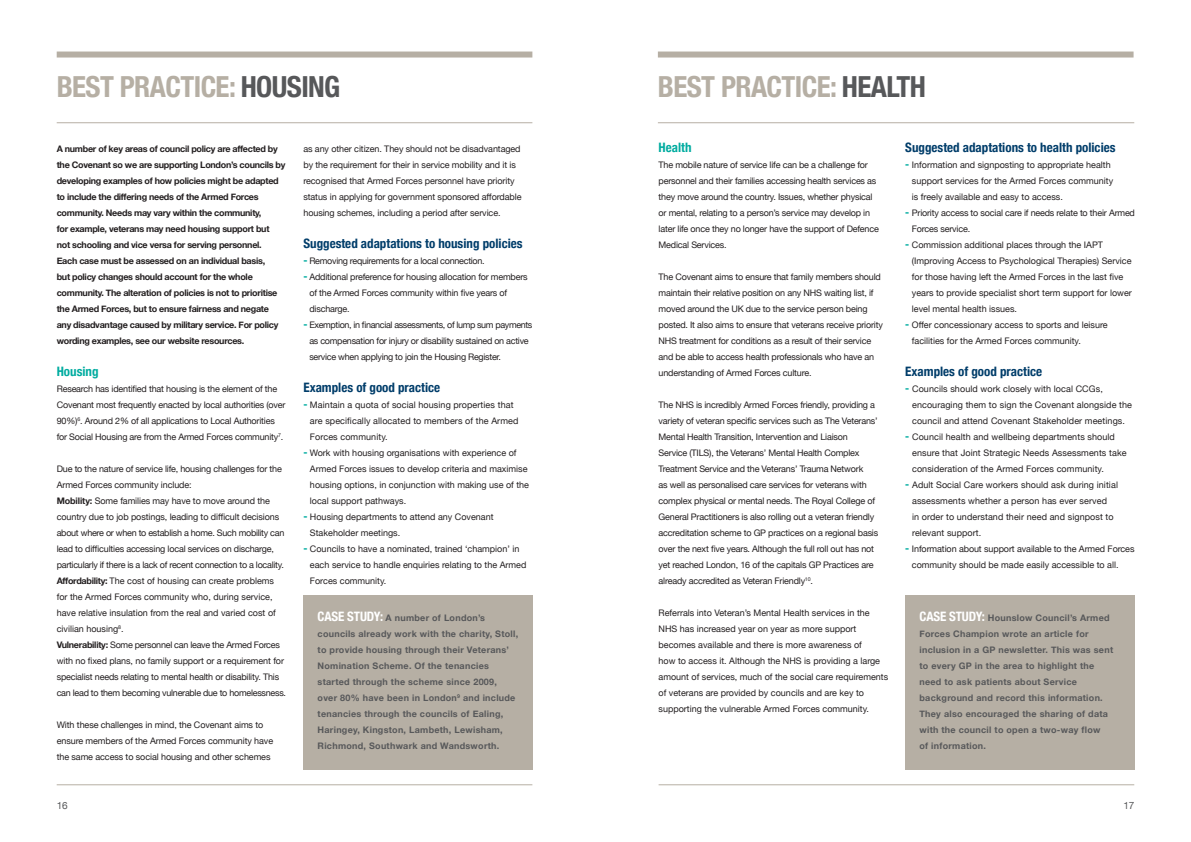
<style>
.page{position:relative;width:1191px;height:842px;background:#fff}
.page>*{position:absolute;margin:0;border:0;box-sizing:border-box;transform-origin:0 0}
.t1{font:700 condensed 29px "Helvetica Neue";letter-spacing:-.02em;color:#b6afa4}
.t2{font:700 condensed 13px "Helvetica Neue";color:#003d6a}
.t3{font:700 condensed 13px "Helvetica Neue";color:#00aca0}
.t4{font:10px "Helvetica Neue";color:#57585a}
.t5{font:9px/16px "Helvetica Neue";letter-spacing:-.01em;color:#231f20}
.t6{font:700 9px/16px "Helvetica Neue";letter-spacing:.03em;color:#57585a}
.t7{font:700 9px/16px "Helvetica Neue";letter-spacing:-.03em;color:#231f20}
.t8{font:9px/16px "Helvetica Neue";letter-spacing:.01em;color:#231f20}
.t9{font:9px/16px "Helvetica Neue";letter-spacing:-.03em;color:#231f20}
.s1{color:#57585a}
.s2{font-weight:700}
.s3{font-weight:700;font-stretch:condensed;font-size:11px;color:#00aca0}
.s4{font-stretch:condensed;font-size:13px;color:#fff}
</style>
<div class="page">
<div style="left:303px;top:595px;width:230px;height:175px;background:#b6afa4"></div>
<div style="left:905px;top:595px;width:230px;height:175px;background:#b6afa4"></div>
<hr style="left:658px;top:784px;width:476px;height:1px;background:#b6afa4">
<hr style="left:57px;top:784px;width:475px;height:1px;background:#b6afa4">
<div style="left:57px;top:52px;width:475px;height:6px;background:#b6afa4"></div>
<div style="left:658px;top:52px;width:475px;height:6px;background:#b6afa4"></div>
<hr style="left:57px;top:122px;width:475px;height:1px;background:#b6afa4">
<hr style="left:658px;top:122px;width:476px;height:1px;background:#b6afa4">
<h1 class="t1" style="left:57px;top:63px;width:285px">BEST PRACTICE: <span class="s1">HOUSING</span></h1>
<h1 class="t1" style="left:658px;top:63px;width:269px">BEST PRACTICE: <span class="s1">HEALTH</span></h1>
<p class="t7" style="left:57px;top:141px;width:230px">A number of key areas of council policy are affected by the Covenant so we are supporting London’s councils by developing examples of how policies might be adapted to include the differing needs of the Armed Forces community. Needs may vary within the community,<br>for example, veterans may need housing support but<br>not schooling and vice versa for serving personnel.<br>Each case must be assessed on an individual basis,<br>but policy changes should account for the whole community. The alteration of policies is not to prioritise the Armed Forces, but to ensure fairness and negate any disadvantage caused by military service. For policy wording examples, see our website resources.</p>
<h2 class="t3" style="left:57px;top:361px;width:43px">Housing</h2>
<p class="t5" style="left:57px;top:381px;width:230px">Research has identified that housing is the element of the Covenant most frequently enacted by local authorities (over 90%)<sup>6</sup>. Around 2% of all applications to Local Authorities for Social Housing are from the Armed Forces community<sup>7</sup>.</p>
<p class="t5" style="left:57px;top:461px;width:231px">Due to the nature of service life, housing challenges for the Armed Forces community include:<br><span class="s2">Mobility:</span> Some families may have to move around the country due to job postings, leading to difficult decisions about where or when to establish a home. Such mobility can lead to difficulties accessing local services on discharge, particularly if there is a lack of recent connection to a locality.<br><span class="s2">Affordability:</span> The cost of housing can create problems for the Armed Forces community who, during service, have relative insulation from the real and varied cost of civilian housing<sup>8</sup>.<br><span class="s2">Vulnerability:</span> Some personnel can leave the Armed Forces with no fixed plans, no family support or a requirement for specialist needs relating to mental health or disability. This can lead to them becoming vulnerable due to homelessness.</p>
<p class="t5" style="left:57px;top:717px;width:218px">With these challenges in mind, the Covenant aims to ensure members of the Armed Forces community have the same access to social housing and other schemes</p>
<p class="t5" style="left:303px;top:141px;width:220px">as any other citizen. They should not be disadvantaged by the requirement for their in service mobility and it is recognised that Armed Forces personnel have priority status in applying for government sponsored affordable housing schemes, including a period after service.</p>
<h2 class="t2" style="left:303px;top:233px;width:221px">Suggested adaptations to housing policies</h2>
<p class="t9" style="left:303px;top:253px;width:183px"><span class="s3">-</span> Removing requirements for a local connection.</p>
<p class="t5" style="left:309px;top:269px;width:220px;text-indent:-6px"><span class="s3">-</span> Additional preference for housing allocation for members of the Armed Forces community within five years of discharge.</p>
<p class="t9" style="left:309px;top:317px;width:224px;text-indent:-6px"><span class="s3">-</span> Exemption, in financial assessments, of lump sum payments as compensation for injury or disability sustained on active service when applying to join the Housing Register.</p>
<h2 class="t2" style="left:303px;top:377px;width:138px">Examples of good practice</h2>
<p class="t8" style="left:310px;top:397px;width:210px;text-indent:-7px"><span class="s3">-</span> Maintain a quota of social housing properties that are specifically allocated to members of the Armed<br>Forces community.</p>
<p class="t5" style="left:310px;top:445px;width:221px;text-indent:-7px"><span class="s3">-</span> Work with housing organisations with experience of Armed Forces issues to develop criteria and maximise housing options, in conjunction with making use of the local support pathways.</p>
<p class="t5" style="left:310px;top:509px;width:185px;text-indent:-7px"><span class="s3">-</span> Housing departments to attend any Covenant<br>Stakeholder meetings.</p>
<p class="t5" style="left:310px;top:541px;width:218px;text-indent:-7px"><span class="s3">-</span> Councils to have a nominated, trained ‘champion’ in each service to handle enquiries relating to the Armed<br>Forces community.</p>
<p class="t6" style="left:317px;top:610px;width:202px"><span class="s4">CASE STUDY:</span> A number of London’s councils already work with the charity, Stoll, to provide housing through their Veterans’ Nomination Scheme. Of the tenancies started through the scheme since 2009, over 80% have been in London<sup>9</sup> and include tenancies through the councils of Ealing, Haringey, Kingston, Lambeth, Lewisham, Richmond, Southwark and Wandsworth.</p>
<h2 class="t3" style="left:658px;top:137px;width:34px">Health</h2>
<p class="t5" style="left:658px;top:157px;width:222px">The mobile nature of service life can be a challenge for personnel and their families accessing health services as they move around the country. Issues, whether physical or mental, relating to a person’s service may develop in later life once they no longer have the support of Defence Medical Services.</p>
<p class="t5" style="left:658px;top:269px;width:226px">The Covenant aims to ensure that family members should maintain their relative position on any NHS waiting list, if moved around the UK due to the service person being posted. It also aims to ensure that veterans receive priority NHS treatment for conditions as a result of their service and be able to access health professionals who have an understanding of Armed Forces culture.</p>
<p class="t5" style="left:658px;top:397px;width:221px">The NHS is incredibly Armed Forces friendly, providing a variety of veteran specific services such as The Veterans’ Mental Health Transition, Intervention and Liaison Service (TILS), the Veterans’ Mental Health Complex Treatment Service and the Veterans’ Trauma Network<br>as well as personalised care services for veterans with complex physical or mental needs. The Royal College of General Practitioners is also rolling out a veteran friendly accreditation scheme to GP practices on a regional basis over the next five years. Although the full roll out has not yet reached London, 16 of the capitals GP Practices are already accredited as Veteran Friendly<sup>10</sup>.</p>
<p class="t5" style="left:658px;top:605px;width:231px">Referrals into Veteran’s Mental Health services in the NHS has increased year on year as more support becomes available and there is more awareness of<br>how to access it. Although the NHS is providing a large amount of services, much of the social care requirements of veterans are provided by councils and are key to supporting the vulnerable Armed Forces community.</p>
<h2 class="t2" style="left:905px;top:137px;width:212px">Suggested adaptations to health policies</h2>
<p class="t5" style="left:912px;top:157px;width:203px;text-indent:-7px"><span class="s3">-</span> Information and signposting to appropriate health support services for the Armed Forces community is freely available and easy to access.</p>
<p class="t5" style="left:912px;top:205px;width:225px;text-indent:-7px"><span class="s3">-</span> Priority access to social care if needs relate to their Armed<br>Forces service.</p>
<p class="t5" style="left:912px;top:237px;width:222px;text-indent:-7px"><span class="s3">-</span> Commission additional places through the IAPT (Improving Access to Psychological Therapies) Service for those having left the Armed Forces in the last five years to provide specialist short term support for lower level mental health issues.</p>
<p class="t5" style="left:912px;top:317px;width:197px;text-indent:-7px"><span class="s3">-</span> Offer concessionary access to sports and leisure facilities for the Armed Forces community.</p>
<h2 class="t2" style="left:905px;top:361px;width:138px">Examples of good practice</h2>
<p class="t8" style="left:912px;top:381px;width:221px;text-indent:-7px"><span class="s3">-</span> Councils should work closely with local CCGs, encouraging them to sign the Covenant alongside the council and attend Covenant Stakeholder meetings.</p>
<p class="t8" style="left:912px;top:429px;width:216px;text-indent:-7px"><span class="s3">-</span> Council health and wellbeing departments should ensure that Joint Strategic Needs Assessments take consideration of the Armed Forces community.</p>
<p class="t8" style="left:912px;top:477px;width:207px;text-indent:-7px"><span class="s3">-</span> Adult Social Care workers should ask during initial assessments whether a person has ever served<br>in order to understand their need and signpost to relevant support.</p>
<p class="t5" style="left:912px;top:541px;width:224px;text-indent:-7px"><span class="s3">-</span> Information about support available to the Armed Forces community should be made easily accessible to all.</p>
<p class="t6" style="left:919px;top:610px;width:195px"><span class="s4">CASE STUDY:</span> Hounslow Council’s Armed Forces Champion wrote an article for inclusion in a GP newsletter. This was sent to every GP in the area to highlight the need to ask patients about Service background and record this information.<br>They also encouraged the sharing of data with the council to open a two-way flow<br>of information.</p>
<p class="t4" style="left:57px;top:798px;width:12px">16</p>
<p class="t4" style="left:1123px;top:798px;width:12px">17</p>
</div>
